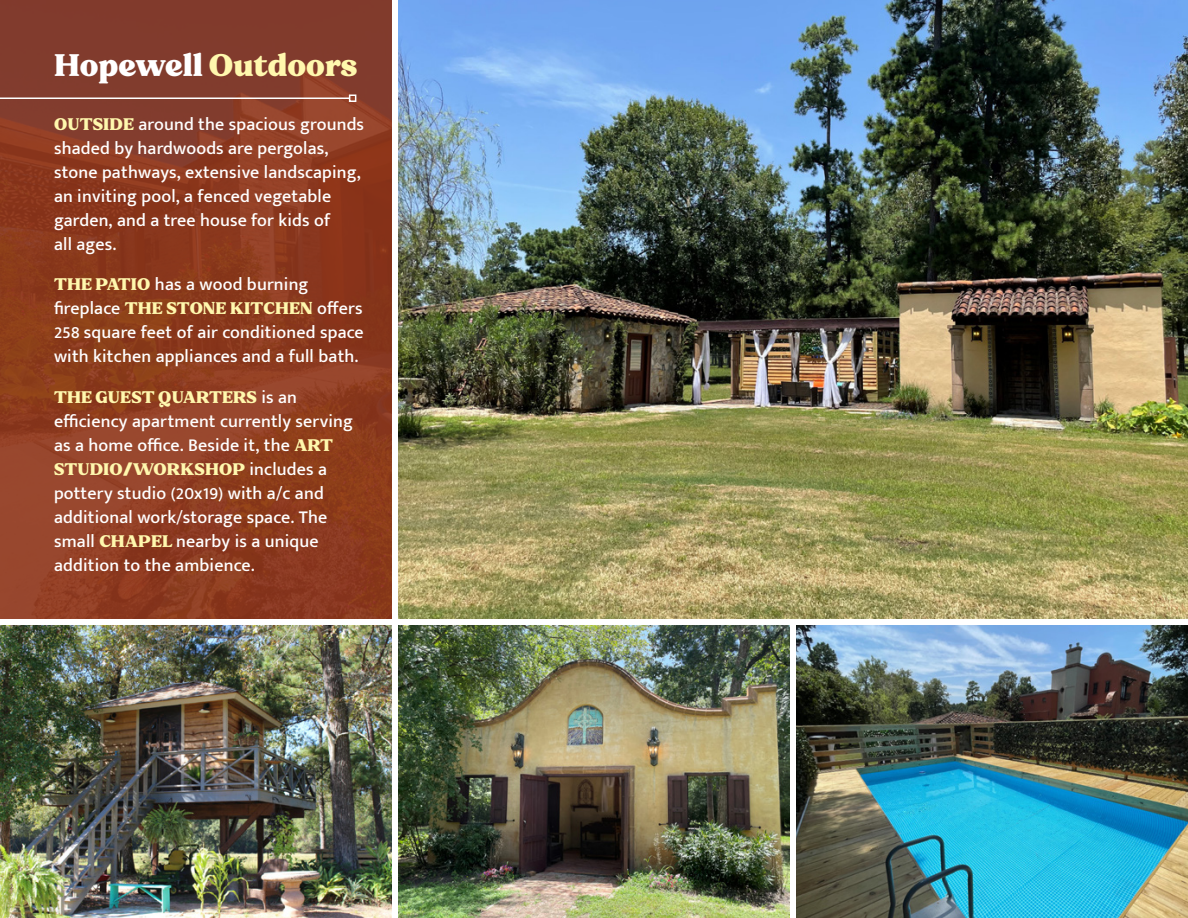
<style>
.page{position:relative;width:1188px;height:918px;background:#fff}
.page>*{position:absolute;margin:0;border:0;box-sizing:border-box;transform-origin:0 0}
.t1{font:800 39px "Notulen Serif Display";color:#fff}
.t2{font:800 21px "Notulen Serif Display";letter-spacing:.01em;color:#fff8ae}
.t3{font:500 18px/24px "Mukta Mahee";letter-spacing:.01em;color:#fff}
.s1{color:#fff8ae}
.s2{font-family:"Notulen Serif Display";font-weight:800;font-size:21px;color:#fff8ae}
.s3{font-family:"Mukta Mahee";font-weight:500;font-size:18px;color:#fff}
</style>
<div class="page">
<img style="left:0;top:0;width:391px;height:618px">
<img style="left:398px;top:0;width:790px;height:618px">
<img style="left:797px;top:625px;width:391px;height:293px">
<img style="left:398px;top:625px;width:392px;height:293px">
<hr style="left:0;top:98px;width:350px;height:1px;background:#fff">
<div style="left:349px;top:94px;width:7px;height:8px;border:2px solid #fff"></div>
<img style="left:0;top:625px;width:391px;height:293px">
<p class="t1" style="left:54px;top:46px;width:305px">Hopewell <span class="s1">Outdoors</span></p>
<p class="t3" style="left:54px;top:112px;width:312px"><span class="s2">OUTSIDE</span> around the spacious grounds shaded by hardwoods are pergolas, stone pathways, extensive landscaping, an inviting pool, a fenced vegetable garden, and a tree house for kids of<br>all ages.</p>
<p class="t3" style="left:54px;top:272px;width:311px"><span class="s2">THE PATIO</span> has a wood burning fireplace <span class="s2">THE STONE KITCHEN</span> offers 258 square feet of air conditioned space with kitchen appliances and a full bath.</p>
<p class="t2" style="left:54px;top:387px;width:244px">THE GUEST QUARTERS <span class="s3">is an</span></p>
<p class="t3" style="left:54px;top:409px;width:301px">efficiency apartment currently serving as a home office. Beside it, the <span class="s2">ART</span></p>
<p class="t2" style="left:54px;top:459px;width:275px">STUDIO/WORKSHOP <span class="s3">includes a</span></p>
<p class="t3" style="left:54px;top:481px;width:275px">pottery studio (20x19) with a/c and additional work/storage space. The small <span class="s2">CHAPEL</span> nearby is a unique addition to the ambience.</p>
</div>
